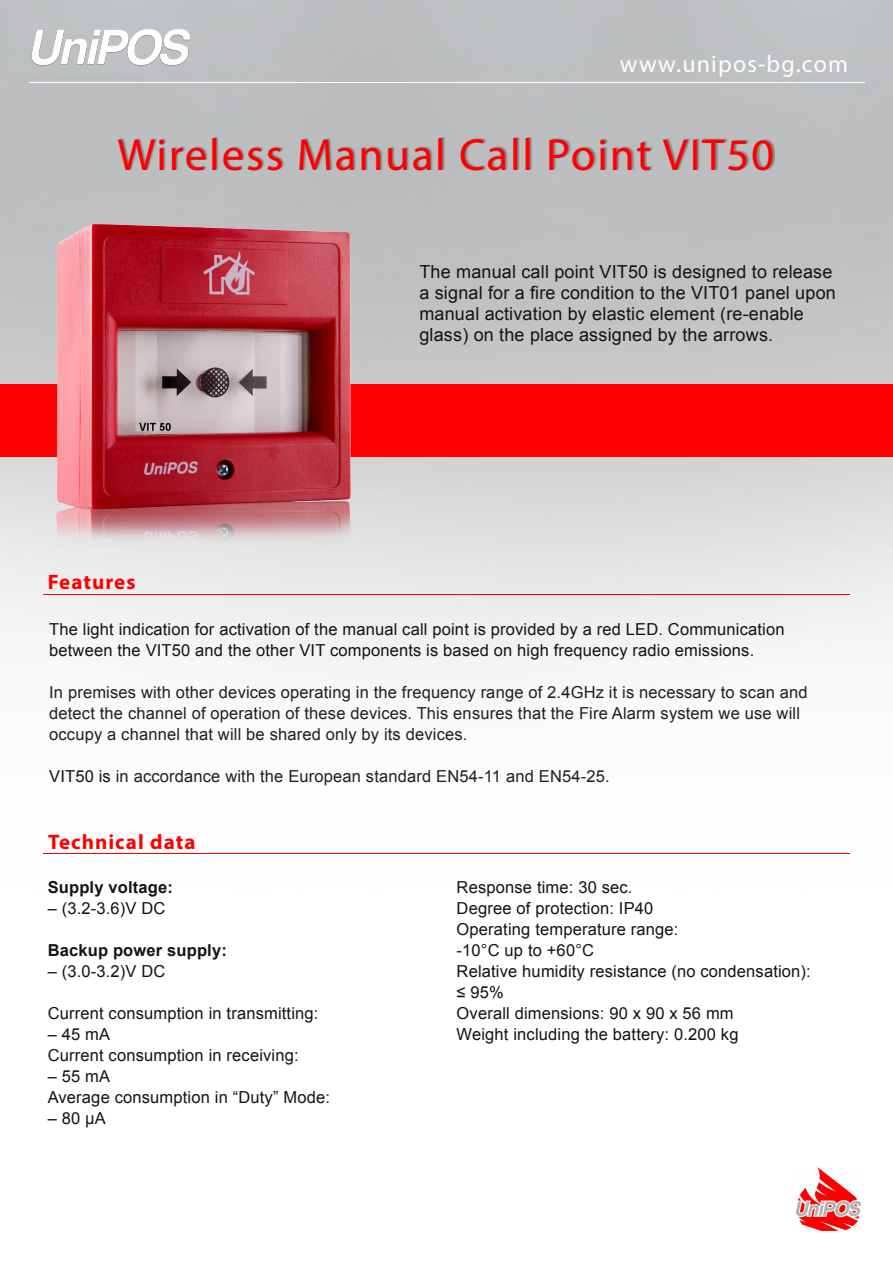
<style>
.page{position:relative;width:893px;height:1263px;background:#fff}
.page>*{position:absolute;margin:0;border:0;box-sizing:border-box;transform-origin:0 0}
.t1{font:45px "Myriad Pro";letter-spacing:.04em;color:#f00}
.t2{font:24px "Myriad Pro";letter-spacing:.05em;color:#fff}
.t3{font:700 21px "Myriad Pro";letter-spacing:.05em;color:#f00}
.t4{font:18px/21px "Arial";letter-spacing:.01em;color:#151314}
.t5{font:16.5px/21px "Arial";letter-spacing:.01em;color:#151314}
.t6{font:16.5px/21px "Arial";letter-spacing:.01em;color:#231f20}
.t7{font:700 16.5px "Arial";letter-spacing:.01em;color:#151314}
.s1{color:#151314}
</style>
<div class="page">
<img style="left:0;top:0;width:892px;height:1231px">
<hr style="left:43px;top:853px;width:807px;height:1px;background:#f00">
<img style="left:4px;top:0;width:229px;height:111px">
<hr style="left:30px;top:82px;width:835px;height:1px;background:#fff">
<hr style="left:43px;top:594px;width:806px;height:1px;background:#f00">
<div style="left:119px;top:137px;width:656px;height:35px;background:#231f20;opacity:.35"></div>
<div style="left:0;top:384px;width:893px;height:73px;background:#f00"></div>
<img style="left:0;top:144px;width:438px;height:428px">
<img style="left:796px;top:1167px;width:65px;height:63px">
<h2 class="t2" style="left:620px;top:49px;width:230px">www.unipos-bg.com</h2>
<h1 class="t1" style="left:117px;top:127px;width:658px">Wireless Manual Call Point VIT50</h1>
<p class="t3" style="left:48px;top:568px;width:89px">Features</p>
<p class="t4" style="left:419px;top:261px;width:418px">The manual call point VIT50 is designed to release a signal for a fire condition to the VIT01 panel upon manual activation by elastic element (re-enable glass) on the place assigned by the arrows.</p>
<p class="t5" style="left:49px;top:619px;width:737px">The light indication for activation of the manual call point is provided by a red LED. Communication between the VIT50 and the other VIT components is based on high frequency radio emissions.</p>
<p class="t6" style="left:49px;top:682px;width:760px">In premises with other devices operating in the frequency range of 2.4GHz it is necessary to scan and detect the channel of operation of these devices. This ensures that the Fire Alarm system we use will occupy a channel that will be shared only by its devices.</p>
<p class="t6" style="left:49px;top:766px;width:562px"><span class="s1">VIT50 is</span> in accordance with the European standard EN54-11 and EN54-25.</p>
<p class="t3" style="left:48px;top:828px;width:149px">Technical data</p>
<p class="t7" style="left:48px;top:876px;width:127px">Supply voltage:</p>
<p class="t5" style="left:48px;top:898px;width:119px">– (3.2-3.6)V DC</p>
<p class="t7" style="left:48px;top:939px;width:181px">Backup power supply:</p>
<p class="t5" style="left:48px;top:961px;width:119px">– (3.0-3.2)V DC</p>
<p class="t5" style="left:48px;top:1003px;width:272px">Current consumption in transmitting:</p>
<p class="t5" style="left:48px;top:1024px;width:253px">– 45 mA<br>Current consumption in receiving:</p>
<p class="t5" style="left:48px;top:1066px;width:284px">– 55 mA<br>Average consumption in “Duty” Mode:</p>
<p class="t5" style="left:48px;top:1108px;width:60px">– 80 µA</p>
<p class="t5" style="left:457px;top:877px;width:356px">Response time: 30 sec.<br>Degree of protection: IP40<br>Operating temperature range:<br>-10°C up to +60°C<br>Relative humidity resistance (no condensation): ≤ 95%<br>Overall dimensions: 90 х 90 х 56 mm<br>Weight including the battery: 0.200 kg</p>
</div>
